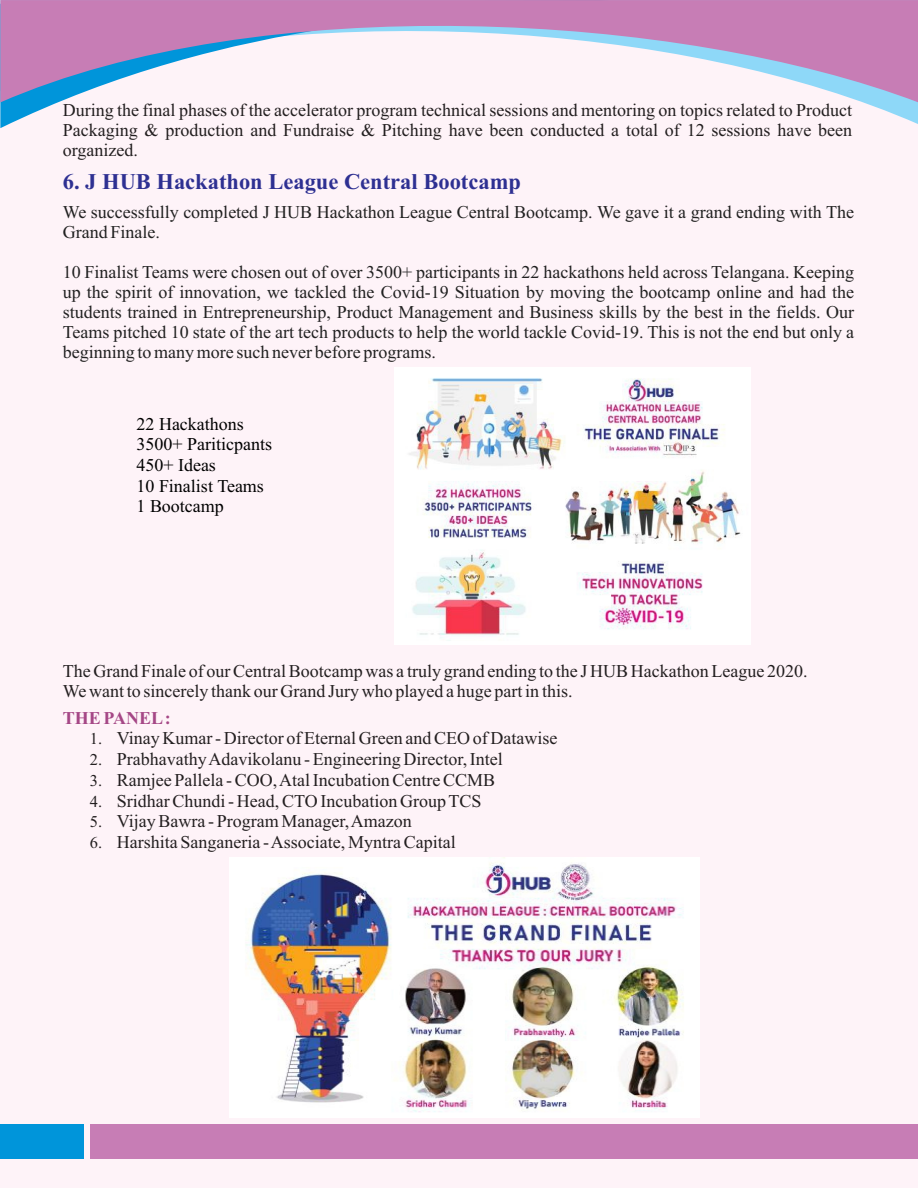
<style>
.page{position:relative;width:918px;height:1188px;background:#fef3f8}
.page>*{position:absolute;margin:0;border:0;box-sizing:border-box;transform-origin:0 0}
.t1{font:700 22.5px "Times New Roman";color:#2e3092}
.t2{font:18px/20px "Times New Roman";color:#231f20;text-align:justify}
.t3{font:18px/20px "Times New Roman";color:#212121}
.t4{font:18px/20.7px "Times New Roman";color:#000}
.t5{font:700 18px "Times New Roman";color:#a54786}
.s1{font-size:16.5px}
</style>
<div class="page">
<div style="left:0;top:1124px;width:84px;height:34px;background:#0095da"></div>
<div style="left:90px;top:1124px;width:827px;height:34px;background:#c77db5"></div>
<svg style="left:862px;top:102px;width:56px;height:22px"></svg>
<svg style="left:0;top:102px;width:59px;height:26px"></svg>
<svg style="left:0;top:0;width:918px;height:102px"></svg>
<img style="left:394px;top:367px;width:356px;height:277px">
<img style="left:230px;top:857px;width:470px;height:261px">
<p class="t2" style="left:63px;top:101px;width:791px">During the final phases of the accelerator program technical sessions and mentoring on topics related to Product Packaging &amp; production and Fundraise &amp; Pitching have been conducted a total of 12 sessions have been organized.</p>
<p class="t1" style="left:63px;top:174px;width:460px">6. J HUB Hackathon League Central Bootcamp</p>
<p class="t3" style="left:63px;top:204px;width:793px">We successfully completed J HUB Hackathon League Central Bootcamp. We gave it a grand ending with The<br>Grand Finale.</p>
<p class="t3" style="left:63px;top:264px;width:793px;text-align:justify">10 Finalist Teams were chosen out of over 3500+ participants in 22 hackathons held across Telangana. Keeping up the spirit of innovation, we tackled the Covid-19 Situation by moving the bootcamp online and had the students trained in Entrepreneurship, Product Management and Business skills by the best in the fields. Our Teams pitched 10 state of the art tech products to help the world tackle Covid-19. This is not the end but only a beginning to many more such never before programs.</p>
<p class="t4" style="left:137px;top:415px;width:137px">22 Hackathons<br>3500+ Pariticpants<br>450+ Ideas<br>10 Finalist Teams<br>1 Bootcamp</p>
<p class="t2" style="left:63px;top:663px;width:746px">The Grand Finale of our Central Bootcamp was a truly grand ending to the J HUB Hackathon League 2020.<br>We want to sincerely thank our Grand Jury who played a huge part in this.</p>
<p class="t2" style="left:90px;top:730px;width:469px"><span class="s1">1.</span> Vinay Kumar - Director of Eternal Green and CEO of Datawise</p>
<p class="t2" style="left:90px;top:751px;width:415px"><span class="s1">2.</span> Prabhavathy Adavikolanu - Engineering Director, Intel</p>
<p class="t2" style="left:90px;top:772px;width:407px"><span class="s1">3.</span> Ramjee Pallela - COO, Atal Incubation Centre CCMB</p>
<p class="t2" style="left:90px;top:792px;width:393px"><span class="s1">4.</span> Sridhar Chundi - Head, CTO Incubation Group TCS</p>
<p class="t2" style="left:90px;top:813px;width:324px"><span class="s1">5.</span> Vijay Bawra - Program Manager, Amazon</p>
<p class="t2" style="left:90px;top:834px;width:367px"><span class="s1">6.</span> Harshita Sanganeria - Associate, Myntra Capital</p>
<p class="t5" style="left:63px;top:712px;width:110px">THE PANEL:</p>
</div>
